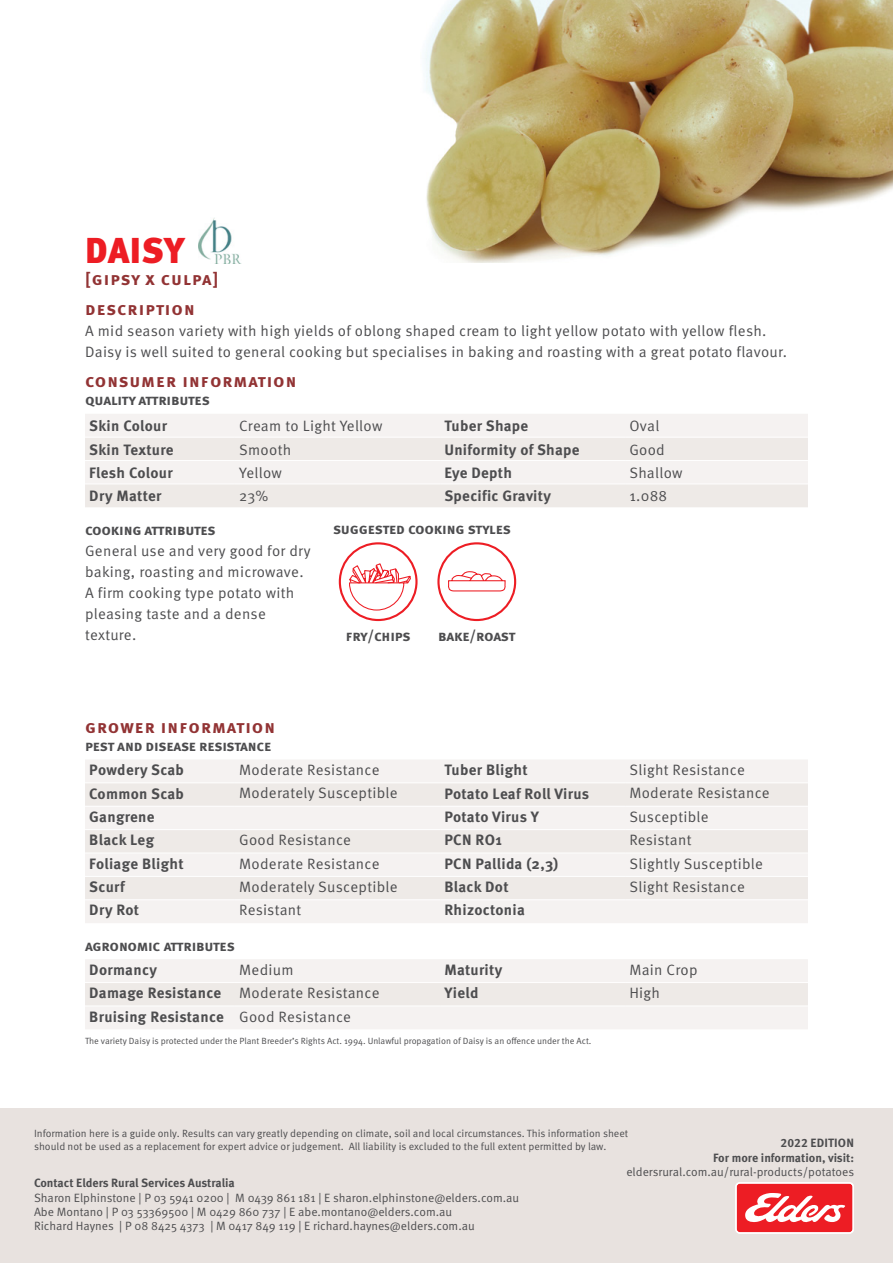
<style>
.page{position:relative;width:893px;height:1263px;background:#fff}
.page>*{position:absolute;margin:0;border:0;box-sizing:border-box;transform-origin:0 0}
.t1{font:900 36px "Meta Pro";letter-spacing:.005em;color:#ed1d24}
.t2{font:700 18px/30.2px "Meta Pro";letter-spacing:.055em;color:#923334}
.t3{font:15px/21px "Meta Pro Norm";letter-spacing:.02em;color:#4d4d4f}
.t4{font:700 15px/24.2px "Meta Pro";letter-spacing:-.01em;color:#4d4d4f}
.t5{font:700 15px "Meta Pro";letter-spacing:.015em;color:#4d4d4f}
.t6{font:12px/14.4px "Meta Pro Norm";color:#4d4d4f}
.t7{font:700 12px/14.4px "Meta Pro";color:#4d4d4f;text-align:right}
.t8{font:10.5px/12.6px "Meta Pro Norm";color:#4d4d4f}
.t9{font:9px "Meta Pro Norm";color:#4d4d4f}
.s1{font-family:"Meta Pro";font-weight:700}
.s2{font-family:"Meta Pro Norm";font-weight:400}
</style>
<div class="page">
<div style="left:0;top:1109px;width:893px;height:154px;background:#e8e2df"></div>
<div style="left:736px;top:1183px;width:117px;height:50px;background:#ed1d24;border-radius:4px"></div>
<svg style="left:745px;top:1193px;width:100px;height:30px"></svg>
<div style="left:735px;top:1182px;width:119px;height:52px;border:1px solid #fff;border-radius:4px"></div>
<img style="left:425px;top:0;width:468px;height:263px">
<div style="left:85px;top:414px;width:723px;height:22px;background:#f5f2f1"></div>
<svg style="left:85px;top:438px;width:723px;height:69px;fill:#eeeae7"></svg>
<hr style="left:85px;top:460px;width:150px;height:1px;background:#fff">
<hr style="left:235px;top:460px;width:205px;height:1px;background:#fff">
<hr style="left:440px;top:460px;width:185px;height:1px;background:#fff">
<hr style="left:625px;top:460px;width:183px;height:1px;background:#fff">
<hr style="left:85px;top:484px;width:150px;height:1px;background:#fff">
<hr style="left:235px;top:484px;width:205px;height:1px;background:#fff">
<hr style="left:440px;top:484px;width:185px;height:1px;background:#fff">
<hr style="left:625px;top:484px;width:183px;height:1px;background:#fff">
<div style="left:85px;top:760px;width:723px;height:163px;background:#f5f2f1"></div>
<svg style="left:85px;top:783px;width:723px;height:116px;fill:#eeeae7"></svg>
<hr style="left:85px;top:782px;width:150px;height:1px;background:#fff">
<hr style="left:235px;top:782px;width:205px;height:1px;background:#fff">
<hr style="left:440px;top:782px;width:185px;height:1px;background:#fff">
<hr style="left:625px;top:782px;width:183px;height:1px;background:#fff">
<hr style="left:85px;top:806px;width:150px;height:1px;background:#fff">
<hr style="left:235px;top:806px;width:205px;height:1px;background:#fff">
<hr style="left:440px;top:806px;width:185px;height:1px;background:#fff">
<hr style="left:625px;top:806px;width:183px;height:1px;background:#fff">
<hr style="left:85px;top:829px;width:150px;height:1px;background:#fff">
<hr style="left:235px;top:829px;width:205px;height:1px;background:#fff">
<hr style="left:440px;top:829px;width:185px;height:1px;background:#fff">
<hr style="left:625px;top:829px;width:183px;height:1px;background:#fff">
<hr style="left:85px;top:853px;width:150px;height:1px;background:#fff">
<hr style="left:235px;top:853px;width:205px;height:1px;background:#fff">
<hr style="left:440px;top:853px;width:185px;height:1px;background:#fff">
<hr style="left:625px;top:853px;width:183px;height:1px;background:#fff">
<hr style="left:85px;top:876px;width:150px;height:1px;background:#fff">
<hr style="left:235px;top:876px;width:205px;height:1px;background:#fff">
<hr style="left:440px;top:876px;width:185px;height:1px;background:#fff">
<hr style="left:625px;top:876px;width:183px;height:1px;background:#fff">
<hr style="left:85px;top:899px;width:150px;height:1px;background:#fff">
<hr style="left:235px;top:899px;width:205px;height:1px;background:#fff">
<hr style="left:440px;top:899px;width:185px;height:1px;background:#fff">
<hr style="left:625px;top:899px;width:183px;height:1px;background:#fff">
<div style="left:85px;top:959px;width:723px;height:70px;background:#f5f2f1"></div>
<div style="left:85px;top:983px;width:723px;height:22px;background:#eeeae7"></div>
<hr style="left:85px;top:982px;width:150px;height:1px;background:#fff">
<hr style="left:235px;top:982px;width:205px;height:1px;background:#fff">
<hr style="left:440px;top:982px;width:185px;height:1px;background:#fff">
<hr style="left:625px;top:982px;width:183px;height:1px;background:#fff">
<hr style="left:85px;top:1005px;width:150px;height:1px;background:#fff">
<hr style="left:235px;top:1005px;width:205px;height:1px;background:#fff">
<hr style="left:440px;top:1005px;width:185px;height:1px;background:#fff">
<hr style="left:625px;top:1005px;width:183px;height:1px;background:#fff">
<img style="left:198px;top:218px;width:43px;height:46px">
<div style="left:339px;top:542px;width:79px;height:79px;border:2px solid #ed1d24;border-radius:50%"></div>
<svg style="left:348px;top:562px;width:64px;height:49px"></svg>
<div style="left:437px;top:542px;width:79px;height:79px;border:2px solid #ed1d24;border-radius:50%"></div>
<svg style="left:446px;top:571px;width:60px;height:50px"></svg>
<h1 class="t1" style="left:85px;top:222px;width:101px">DAISY</h1>
<p class="t2" style="left:85px;top:263px;width:135px">[gipsy x culpa] description</p>
<p class="t3" style="left:85px;top:319px;width:704px">A mid season variety with high yields of oblong shaped cream to light yellow potato with yellow flesh.<br>Daisy is well suited to general cooking but specialises in baking and roasting with a great potato flavour.</p>
<p class="t2" style="left:85px;top:365px;width:213px">consumer information</p>
<p class="t4" style="left:85px;top:386px;width:126px;line-height:26px">quality attributes<br>Skin Colour</p>
<p class="t3" style="left:239px;top:414px;width:145px">Cream to Light Yellow</p>
<p class="t4" style="left:444px;top:413px;width:86px">Tuber Shape</p>
<p class="t3" style="left:629px;top:414px;width:32px">Oval</p>
<p class="t4" style="left:89px;top:436px;width:86px">Skin Texture</p>
<p class="t3" style="left:239px;top:438px;width:54px">Smooth</p>
<p class="t4" style="left:444px;top:436px;width:137px">Uniformity of Shape</p>
<p class="t3" style="left:629px;top:438px;width:37px">Good</p>
<p class="t4" style="left:89px;top:460px;width:85px">Flesh Colour</p>
<p class="t3" style="left:239px;top:461px;width:44px">Yellow</p>
<p class="t4" style="left:444px;top:460px;width:69px">Eye Depth</p>
<p class="t3" style="left:629px;top:461px;width:55px">Shallow</p>
<p class="t4" style="left:89px;top:483px;width:74px">Dry Matter</p>
<p class="t3" style="left:239px;top:485px;width:31px">23%</p>
<p class="t4" style="left:444px;top:483px;width:108px">Specific Gravity</p>
<p class="t3" style="left:629px;top:485px;width:39px">1.088</p>
<p class="t4" style="left:85px;top:517px;width:132px">cooking attributes</p>
<p class="t3" style="left:85px;top:539px;width:227px">General use and very good for dry baking, roasting and microwave.<br>A firm cooking type potato with pleasing taste and a dense texture.</p>
<p class="t4" style="left:333px;top:515px;width:179px">suggested cooking styles</p>
<p class="t4" style="left:346px;top:623px;width:67px">fry/chips</p>
<p class="t4" style="left:438px;top:623px;width:79px">bake/roast</p>
<p class="t2" style="left:85px;top:710px;width:192px">grower information</p>
<p class="t4" style="left:85px;top:733px;width:188px">pest and disease resistance<br>Powdery Scab</p>
<p class="t3" style="left:239px;top:758px;width:142px">Moderate Resistance</p>
<p class="t4" style="left:444px;top:757px;width:85px">Tuber Blight</p>
<p class="t3" style="left:629px;top:758px;width:117px">Slight Resistance</p>
<p class="t4" style="left:89px;top:780px;width:96px">Common Scab</p>
<p class="t3" style="left:239px;top:782px;width:160px">Moderately Susceptible</p>
<p class="t5" style="left:444px;top:782px;width:146px">Potato Leaf Roll Virus</p>
<p class="t3" style="left:629px;top:782px;width:142px">Moderate Resistance</p>
<p class="t4" style="left:89px;top:804px;width:67px">Gangrene</p>
<p class="t4" style="left:444px;top:804px;width:96px">Potato Virus Y</p>
<p class="t3" style="left:629px;top:805px;width:81px">Susceptible</p>
<p class="t4" style="left:89px;top:827px;width:67px">Black Leg</p>
<p class="t3" style="left:239px;top:828px;width:113px">Good Resistance</p>
<p class="t4" style="left:444px;top:827px;width:59px">PCN RO1</p>
<p class="t3" style="left:629px;top:828px;width:64px">Resistant</p>
<p class="t4" style="left:89px;top:850px;width:96px">Foliage Blight</p>
<p class="t3" style="left:239px;top:852px;width:142px">Moderate Resistance</p>
<p class="t4" style="left:444px;top:850px;width:116px">PCN Pallida (2,3)</p>
<p class="t3" style="left:629px;top:852px;width:135px">Slightly Susceptible</p>
<p class="t4" style="left:89px;top:874px;width:38px">Scurf</p>
<p class="t3" style="left:239px;top:875px;width:160px">Moderately Susceptible</p>
<p class="t4" style="left:444px;top:874px;width:66px">Black Dot</p>
<p class="t3" style="left:629px;top:875px;width:117px">Slight Resistance</p>
<p class="t4" style="left:89px;top:897px;width:51px">Dry Rot</p>
<p class="t3" style="left:239px;top:899px;width:64px">Resistant</p>
<p class="t4" style="left:444px;top:897px;width:82px">Rhizoctonia</p>
<p class="t4" style="left:85px;top:932px;width:151px">agronomic attributes<br>Dormancy</p>
<p class="t3" style="left:239px;top:958px;width:56px">Medium</p>
<p class="t4" style="left:444px;top:957px;width:59px">Maturity</p>
<p class="t3" style="left:629px;top:958px;width:70px">Main Crop</p>
<p class="t3" style="left:89px;top:981px;width:292px"><span class="s1">Damage Resistance</span> Moderate Resistance</p>
<p class="t4" style="left:444px;top:980px;width:36px">Yield</p>
<p class="t3" style="left:629px;top:981px;width:32px">High</p>
<p class="t4" style="left:89px;top:1003px;width:263px">Bruising Resistance <span class="s2">Good Resistance</span></p>
<p class="t9" style="left:85px;top:1034px;width:508px">The variety Daisy is protected under the Plant Breeder’s Rights Act. 1994. Unlawful propagation of Daisy is an offence under the Act.</p>
<p class="t8" style="left:34px;top:1127px;width:596px">Information here is a guide only. Results can vary greatly depending on climate, soil and local circumstances. This information sheet should not be used as a replacement for expert advice or judgement. All liability is excluded to the full extent permitted by law.</p>
<p class="t7" style="left:713px;top:1135px;width:142px">2022 EDITION<br>For more information, visit:</p>
<p class="t6" style="left:626px;top:1164px;width:229px">eldersrural.com.au/rural-products/potatoes</p>
<p class="t7" style="left:34px;top:1175px;width:202px">Contact Elders Rural Services Australia</p>
<p class="t6" style="left:34px;top:1189px;width:487px">Sharon Elphinstone | P 03 5941 0200 | M 0439 861 181 | E sharon.elphinstone@elders.com.au<br>Abe Montano | P 03 53369500 | M 0429 860 737 | E abe.montano@elders.com.au<br>Richard Haynes | P 08 8425 4373 | M 0417 849 119 | E richard.haynes@elders.com.au</p>
</div>
